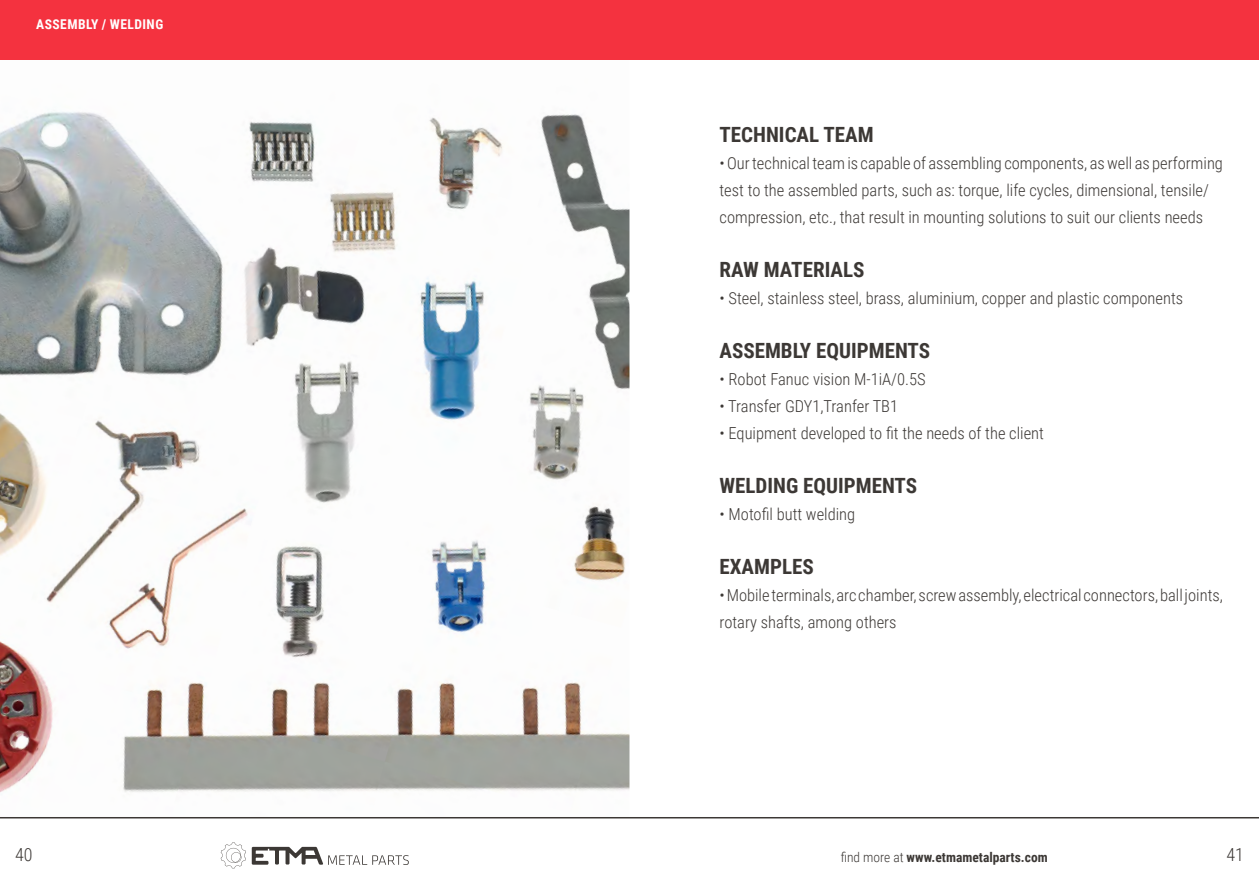
<style>
.page{position:relative;width:1259px;height:893px;background:#fff}
.page>*{position:absolute;margin:0;border:0;box-sizing:border-box;transform-origin:0 0}
.t1{font:700 21px "Roboto Condensed";color:#3c3835}
.t2{font:300 18px "Roboto Condensed";color:#3c3835}
.t3{font:300 16.5px/27px "Roboto Condensed";color:#3c3835}
.t4{font:700 13.5px "Roboto Condensed";color:#3c3835}
.t5{font:700 13.5px "Roboto Condensed";letter-spacing:.035em;color:#fff}
.s1{font-weight:300}
</style>
<div class="page">
<img style="left:0;top:112px;width:629px;height:681px">
<div style="left:0;top:0;width:1259px;height:60px;background:#f4323f"></div>
<hr style="left:0;top:817px;width:1259px;height:1px;background:#3c3835">
<svg style="left:221px;top:842px;width:25px;height:26px"></svg>
<svg style="left:252px;top:847px;width:157px;height:18px"></svg>
<p class="t5" style="left:36px;top:17px;width:128px">ASSEMBLY / WELDING</p>
<p class="t1" style="left:719px;top:123px;width:156px">TECHNICAL TEAM</p>
<p class="t3" style="left:719px;top:150px;width:505px">• Our technical team is capable of assembling components, as well as performing test to the assembled parts, such as: torque, life cycles, dimensional, tensile/ compression, etc., that result in mounting solutions to suit our clients needs</p>
<p class="t1" style="left:719px;top:258px;width:146px">RAW MATERIALS</p>
<p class="t3" style="left:719px;top:285px;width:465px">• Steel, stainless steel, brass, aluminium, copper and plastic components</p>
<p class="t1" style="left:719px;top:339px;width:212px">ASSEMBLY EQUIPMENTS</p>
<p class="t3" style="left:719px;top:366px;width:208px">• Robot Fanuc vision M-1iA/0.5S</p>
<p class="t3" style="left:719px;top:393px;width:180px">• Transfer GDY1,Tranfer TB1</p>
<p class="t3" style="left:719px;top:420px;width:326px">• Equipment developed to fit the needs of the client</p>
<p class="t1" style="left:719px;top:474px;width:199px">WELDING EQUIPMENTS</p>
<p class="t3" style="left:719px;top:501px;width:137px">• Motofil butt welding</p>
<p class="t1" style="left:719px;top:555px;width:96px">EXAMPLES</p>
<p class="t3" style="left:719px;top:582px;width:505px">• Mobile terminals, arc chamber, screw assembly, electrical connectors, ball joints, rotary shafts, among others</p>
<p class="t2" style="left:15px;top:845px;width:19px">40</p>
<p class="t4" style="left:840px;top:850px;width:208px"><span class="s1">find more at</span> www.etmametalparts.com</p>
<p class="t2" style="left:1226px;top:845px;width:19px">41</p>
</div>
